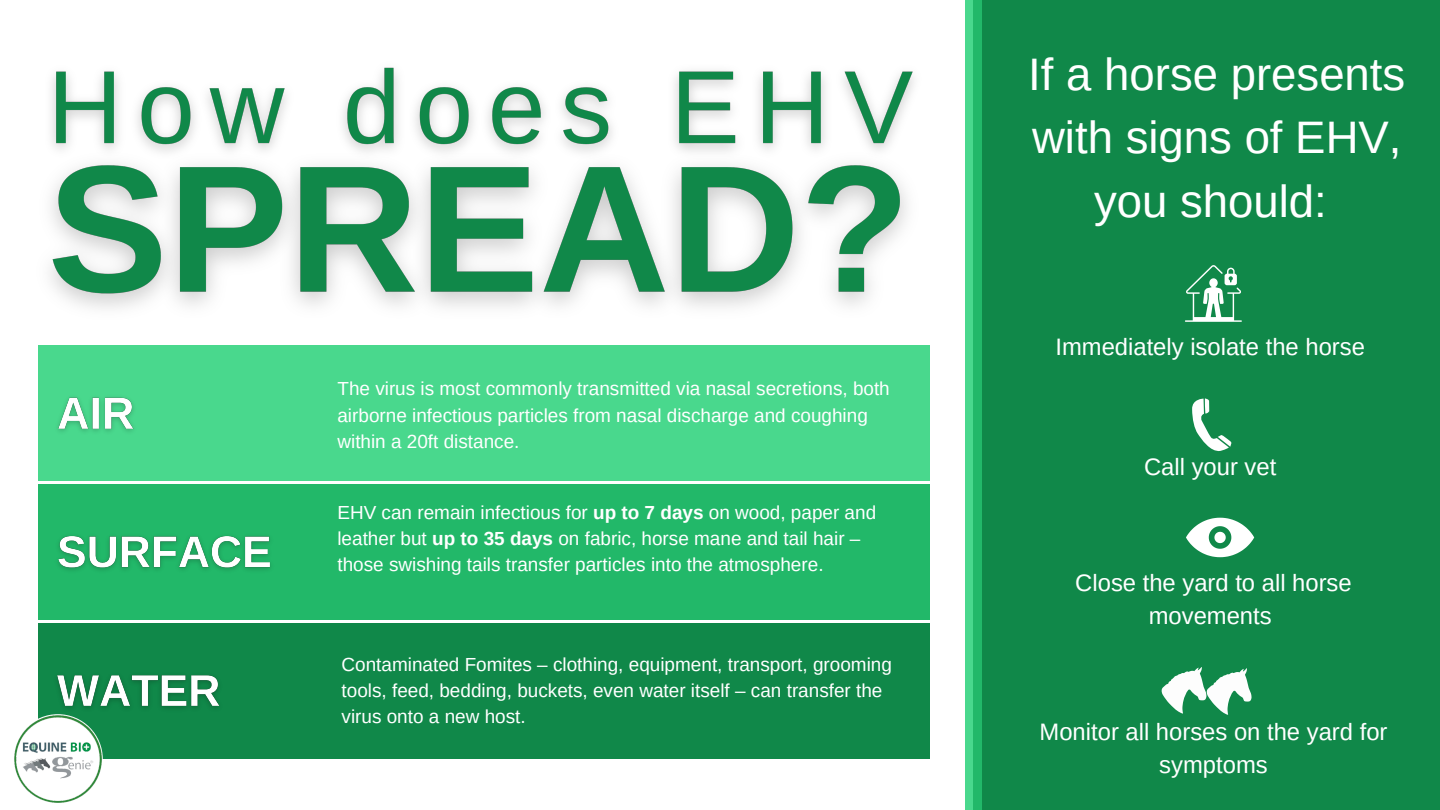
<style>
.page{position:relative;width:1440px;height:810px;background:#fff}
.page>*{position:absolute;margin:0;border:0;box-sizing:border-box;transform-origin:0 0}
.t1{font:45.5px/63.7px "Arimo";color:#fff;text-align:center}
.t2{font:23.8px/33px "Arimo";color:#fff;text-align:center}
.t3{font:18.9px/26px "Arimo";color:#fff}
.s1{font-weight:700}
</style>
<div class="page">
<div style="left:38px;top:345px;width:891px;height:136px;background:#49d88d"></div>
<div style="left:38px;top:484px;width:891px;height:136px;background:#22b869"></div>
<div style="left:38px;top:623px;width:891px;height:136px;background:#108849"></div>
<div style="left:973px;top:0;width:467px;height:810px;background:#22b869"></div>
<div style="left:983px;top:0;width:457px;height:810px;background:#108849"></div>
<svg style="left:1162px;top:667px;width:90px;height:48px"></svg>
<img style="left:58px;top:397px;width:76px;height:35px">
<img style="left:58px;top:535px;width:213px;height:36px">
<img style="left:57px;top:675px;width:163px;height:34px">
<img style="left:50px;top:189px;width:880px;height:179px">
<img style="left:51px;top:67px;width:863px;height:122px">
<svg style="left:1185px;top:265px;width:57px;height:57px"></svg>
<svg style="left:1186px;top:518px;width:68px;height:39px"></svg>
<svg style="left:1192px;top:398px;width:40px;height:53px"></svg>
<img style="left:14px;top:714px;width:89px;height:89px">
<p class="t3" style="left:337px;top:376px;width:554px">The virus is most commonly transmitted via nasal secretions, both airborne infectious particles from nasal discharge and coughing within a 20ft distance.</p>
<p class="t3" style="left:337px;top:499px;width:540px">EHV can remain infectious for <span class="s1">up to 7 days</span> on wood, paper and leather but <span class="s1">up to 35 days</span> on fabric, horse mane and tail hair – those swishing tails transfer particles into the atmosphere.</p>
<p class="t3" style="left:342px;top:651px;width:552px">Contaminated Fomites – clothing, equipment, transport, grooming tools, feed, bedding, buckets, even water itself – can transfer the virus onto a new host.</p>
<h1 class="t1" style="left:1028px;top:42px;width:379px">If a horse presents with signs of EHV, you should:</h1>
<p class="t2" style="left:1055px;top:331px;width:311px">Immediately isolate the horse</p>
<p class="t2" style="left:1144px;top:450px;width:134px">Call your vet</p>
<p class="t2" style="left:1075px;top:566px;width:278px">Close the yard to all horse movements</p>
<p class="t2" style="left:1040px;top:715px;width:349px">Monitor all horses on the yard for symptoms</p>
</div>
